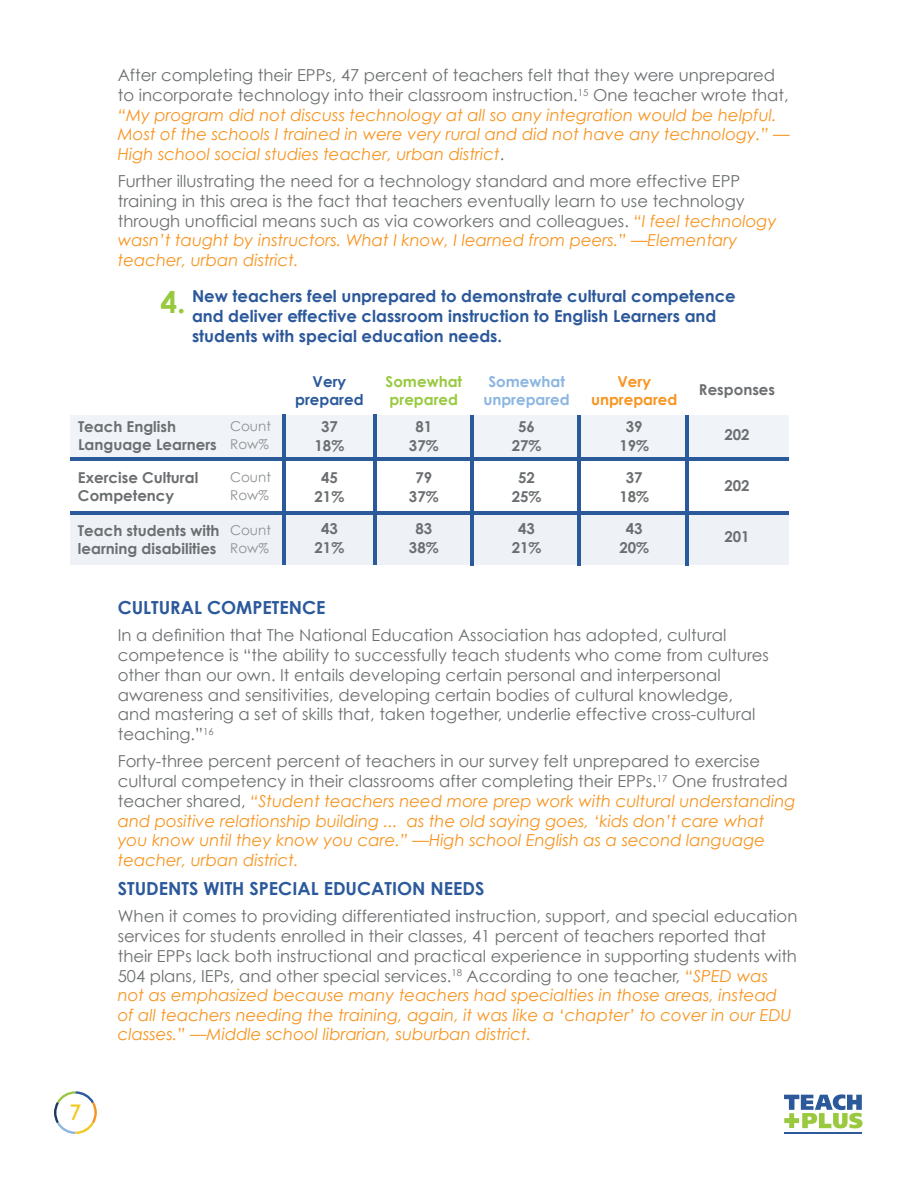
<style>
.page{position:relative;width:918px;height:1188px;background:#fff}
.page>*{position:absolute;margin:0;border:0;box-sizing:border-box;transform-origin:0 0}
.t1{font:700 30px "Century Gothic";color:#97c93e}
.t2{font:22.5px "Gill Sans";color:#f2c921}
.t3{font:700 18px "Century Gothic";color:#2b599b}
.t4{font:16.5px/19.8px "Century Gothic";color:#6c6f71}
.t5{font:italic 16.5px/19.6px "Century Gothic";color:#f7941f}
.t6{font:700 16.5px/19.8px "Century Gothic";color:#2b589a}
.t7{font:700 15px/19.5px "Century Gothic";color:#6c6f71;text-align:center}
.t8{font:700 15px/18px "Century Gothic";color:#8bb6e1;text-align:center}
.t9{font:700 15px/18px "Century Gothic";color:#98c93f}
.t10{font:700 15px/18px "Century Gothic";color:#f79521;text-align:center}
.t11{font:700 15px/18px "Century Gothic";color:#2b599b;text-align:center}
.t12{font:13.5px/18px "Century Gothic";color:#8d9192}
.s1{font-style:normal;color:#6c6f71}
.s2{font-style:italic;color:#f7941f}
</style>
<div class="page">
<hr style="left:784px;top:1133px;width:78px;height:1px;background:#2b599a">
<svg style="left:784px;top:1094px;width:78px;height:34px"></svg>
<svg style="left:54px;top:1091px;width:43px;height:43px"></svg>
<div style="left:70px;top:515px;width:719px;height:50px;background:#eef2f7"></div>
<div style="left:70px;top:415px;width:719px;height:43px;background:#f0f4f8"></div>
<hr style="left:70px;top:458px;width:719px;height:3px;background:#2b5a9b">
<hr style="left:70px;top:511px;width:719px;height:4px;background:#2b5a9b">
<hr style="left:282px;top:415px;width:4px;height:150px;background:#2b5a9b">
<hr style="left:373px;top:415px;width:4px;height:150px;background:#2b5a9b">
<hr style="left:471px;top:415px;width:3px;height:150px;background:#2b5a9b">
<hr style="left:578px;top:415px;width:3px;height:150px;background:#2b5a9b">
<hr style="left:685px;top:415px;width:3px;height:150px;background:#2b5a9b">
<p class="t5" style="left:118px;top:65px;width:674px"><span class="s1">After completing their EPPs, 47 percent of teachers felt that they were unprepared to incorporate technology into their classroom instruction.</span><sup>15</sup> <span class="s1">One teacher wrote that, </span>“My program did not discuss technology at all so any integration would be helpful.<br>Most of the schools I trained in were very rural and did not have any technology.” — High school social studies teacher, urban district<span class="s1">.</span></p>
<p class="t4" style="left:118px;top:171px;width:660px">Further illustrating the need for a technology standard and more effective EPP training in this area is the fact that teachers eventually learn to use technology through unofficial means such as via coworkers and colleagues. <span class="s2">“I feel technology wasn’t taught by instructors. What I know, I learned from peers.” —Elementary teacher, urban district.</span></p>
<h1 class="t1" style="left:160px;top:283px;width:27px">4.</h1>
<p class="t6" style="left:192px;top:286px;width:545px">New teachers feel unprepared to demonstrate cultural competence and deliver effective classroom instruction to English Learners and students with special education needs.</p>
<p class="t9" style="left:386px;top:372px;width:78px">Somewhat prepared</p>
<p class="t10" style="left:591px;top:372px;width:88px">Very unprepared</p>
<p class="t8" style="left:483px;top:372px;width:88px">Somewhat unprepared</p>
<p class="t11" style="left:295px;top:372px;width:70px">Very prepared</p>
<p class="t7" style="left:699px;top:379px;width:78px">Responses</p>
<p class="t7" style="left:78px;top:417px;width:140px;line-height:18px;text-align:left">Teach English<br>Language Learners</p>
<p class="t7" style="left:315px;top:416px;width:31px">37<br>18%</p>
<p class="t7" style="left:409px;top:416px;width:31px">81<br>37%</p>
<p class="t7" style="left:512px;top:416px;width:31px">56<br>27%</p>
<p class="t7" style="left:619px;top:416px;width:31px">39<br>19%</p>
<p class="t7" style="left:724px;top:425px;width:27px">202</p>
<p class="t7" style="left:724px;top:476px;width:27px">202</p>
<p class="t7" style="left:724px;top:526px;width:27px">201</p>
<p class="t12" style="left:230px;top:417px;width:42px">Count<br>Row%</p>
<p class="t12" style="left:230px;top:467px;width:42px">Count<br>Row%</p>
<p class="t12" style="left:230px;top:521px;width:42px">Count<br>Row%</p>
<p class="t7" style="left:315px;top:467px;width:31px">45<br>21%</p>
<p class="t7" style="left:409px;top:467px;width:31px">79<br>37%</p>
<p class="t7" style="left:512px;top:467px;width:31px">52<br>25%</p>
<p class="t7" style="left:619px;top:467px;width:31px">37<br>18%</p>
<p class="t7" style="left:315px;top:518px;width:31px">43<br>21%</p>
<p class="t7" style="left:409px;top:518px;width:31px">83<br>38%</p>
<p class="t7" style="left:512px;top:518px;width:31px">43<br>21%</p>
<p class="t7" style="left:619px;top:518px;width:31px">43<br>20%</p>
<p class="t7" style="left:78px;top:468px;width:122px;line-height:18px;text-align:left">Exercise Cultural<br>Competency</p>
<p class="t7" style="left:78px;top:522px;width:143px;line-height:18px;text-align:left">Teach students with learning disabilities</p>
<h2 class="t2" style="left:70px;top:1099px;width:13px">7</h2>
<p class="t3" style="left:118px;top:596px;width:209px">CULTURAL COMPETENCE</p>
<p class="t4" style="left:118px;top:625px;width:653px">In a definition that The National Education Association has adopted, cultural competence is “the ability to successfully teach students who come from cultures other than our own. It entails developing certain personal and interpersonal awareness and sensitivities, developing certain bodies of cultural knowledge, and mastering a set of skills that, taken together, underlie effective cross-cultural teaching.”<sup>16</sup></p>
<p class="t5" style="left:118px;top:751px;width:679px"><span class="s1">Forty-three percent percent of teachers in our survey felt unprepared to exercise cultural competency in their classrooms after completing their EPPs.</span><sup>17</sup> <span class="s1">One frustrated teacher shared,</span> “Student teachers need more prep work with cultural understanding and positive relationship building ... as the old saying goes, ‘kids don’t care what you know until they know you care.” —High school English as a second language teacher, urban district.</p>
<p class="t3" style="left:118px;top:877px;width:368px">STUDENTS WITH SPECIAL EDUCATION NEEDS</p>
<p class="t4" style="left:118px;top:906px;width:681px">When it comes to providing differentiated instruction, support, and special education services for students enrolled in their classes, 41 percent of teachers reported that their EPPs lack both instructional and practical experience in supporting students with 504 plans, IEPs, and other special services.<sup>18</sup> According to one teacher, <span class="s2">“SPED was not as emphasized because many teachers had specialties in those areas, instead<br>of all teachers needing the training, again, it was like a ‘chapter’ to cover in our EDU classes.” —Middle school librarian, suburban district.</span></p>
</div>
